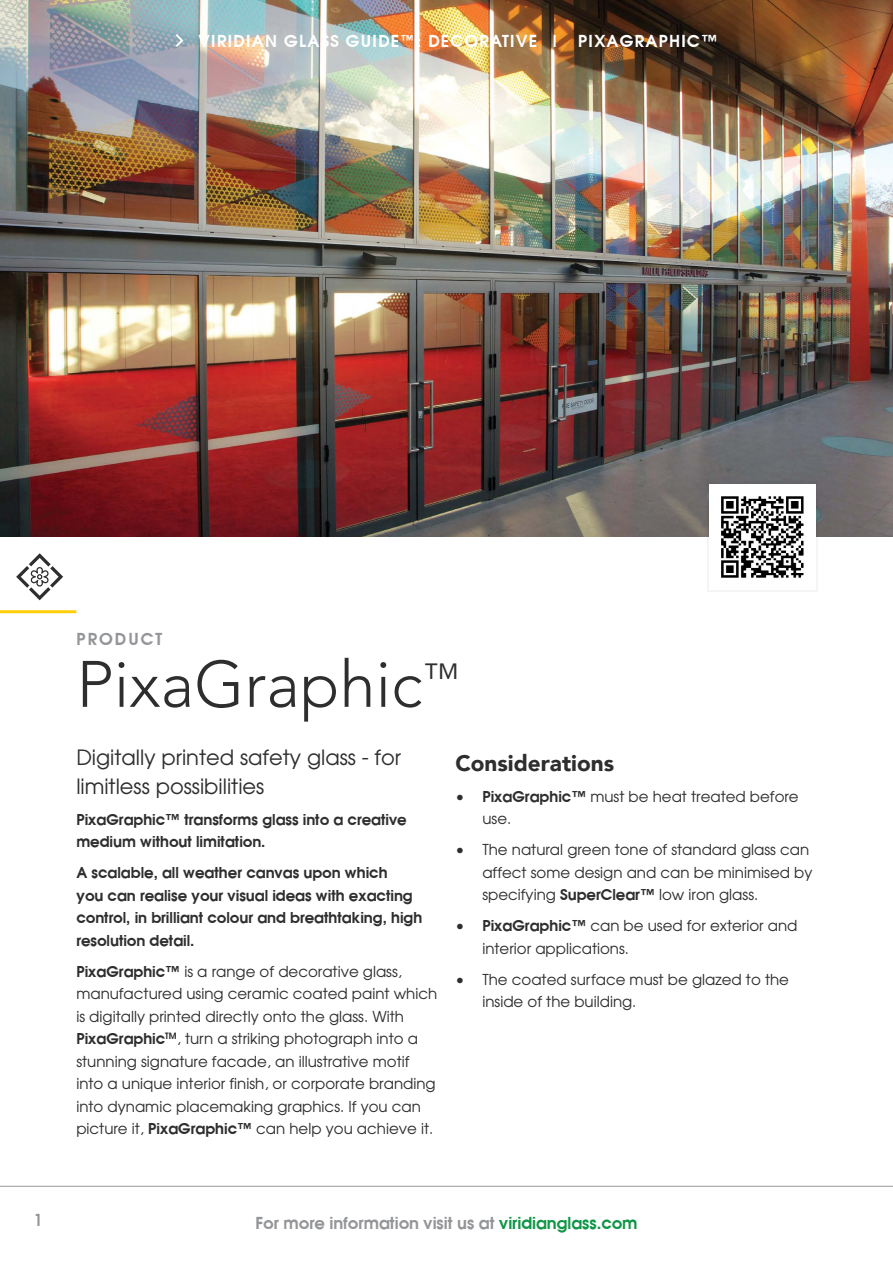
<style>
.page{position:relative;width:893px;height:1263px;background:#fff}
.page>*{position:absolute;margin:0;border:0;box-sizing:border-box;transform-origin:0 0}
.t1{font:300 64.8px "Avenir";color:#2e2e2f}
.t2{font:900 22.5px "Avenir";color:#2e2e2f}
.t3{font:21px/28.5px "Avant Garde";color:#2e2e2f}
.t4{font:700 16.5px "Avant Garde";color:#939598}
.t5{font:700 16.5px "Avant Garde";letter-spacing:.07em;color:#fff}
.t6{font:700 16.5px "Avant Garde";letter-spacing:.12em;color:#939598}
.t7{font:15px/22.5px "Avant Garde";color:#2e2e2f}
.t8{font:700 15px/22.5px "Avant Garde";color:#2e2e2f}
.s1{font-size:13.5px}
.s2{font-weight:700}
.s3{color:#109647}
</style>
<div class="page">
<hr style="left:0;top:1186px;width:893px;height:1px;background:#2e2e2f">
<img style="left:0;top:0;width:893px;height:537px">
<svg style="left:176px;top:34px;width:7px;height:13px"></svg>
<hr style="left:0;top:610px;width:76px;height:3px;background:#ffcd09">
<svg style="left:16px;top:553px;width:47px;height:47px"></svg>
<div style="left:707px;top:482px;width:111px;height:110px;background:linear-gradient(to right,#f5f5f5,#f5f5f5)"></div>
<img style="left:710px;top:484px;width:105px;height:106px">
<hr style="left:892px;top:77px;width:1px;height:1109px;background:#2e2e2f">
<p class="t5" style="left:199px;top:29px;width:520px">VIRIDIAN GLASS GUIDE<span class="s1">™</span> : DECORATIVE | PIXAGRAPHIC™</p>
<p class="t6" style="left:77px;top:627px;width:87px">PRODUCT</p>
<h1 class="t1" style="left:77px;top:646px;width:385px">PixaGraphic<sup>™</sup></h1>
<h3 class="t3" style="left:76px;top:743px;width:326px">Digitally printed safety glass - for limitless possibilities</h3>
<p class="t8" style="left:76px;top:807px;width:332px">PixaGraphic™ transforms glass into a creative medium without limitation.</p>
<p class="t8" style="left:76px;top:861px;width:347px">A scalable, all weather canvas upon which<br>you can realise your visual ideas with exacting control, in brilliant colour and breathtaking, high resolution detail.</p>
<p class="t7" style="left:76px;top:960px;width:362px"><span class="s2">PixaGraphic™</span> is a range of decorative glass, manufactured using ceramic coated paint which is digitally printed directly onto the glass. With <span class="s2">PixaGraphic</span><sup>TM</sup>, turn a striking photograph into a stunning signature facade, an illustrative motif into a unique interior finish, or corporate branding into dynamic placemaking graphics. If you can picture it, <span class="s2">PixaGraphic™</span> can help you achieve it.</p>
<h2 class="t2" style="left:455px;top:744px;width:160px">Considerations</h2>
<p class="t7" style="left:482px;top:785px;width:318px;text-indent:-27px">• <span class="s2">PixaGraphic™</span> must be heat treated before use.</p>
<p class="t7" style="left:482px;top:838px;width:332px;text-indent:-27px">• The natural green tone of standard glass can affect some design and can be minimised by specifying <span class="s2">SuperClear™</span> low iron glass.</p>
<p class="t7" style="left:482px;top:914px;width:317px;text-indent:-27px">• <span class="s2">PixaGraphic™</span> can be used for exterior and interior applications.</p>
<p class="t7" style="left:482px;top:968px;width:308px;text-indent:-27px">• The coated surface must be glazed to the inside of the building.</p>
<p class="t4" style="left:33px;top:1208px;width:11px">1</p>
<p class="t4" style="left:255px;top:1211px;width:384px">For more information visit us at <span class="s3">viridianglass.com</span></p>
</div>
